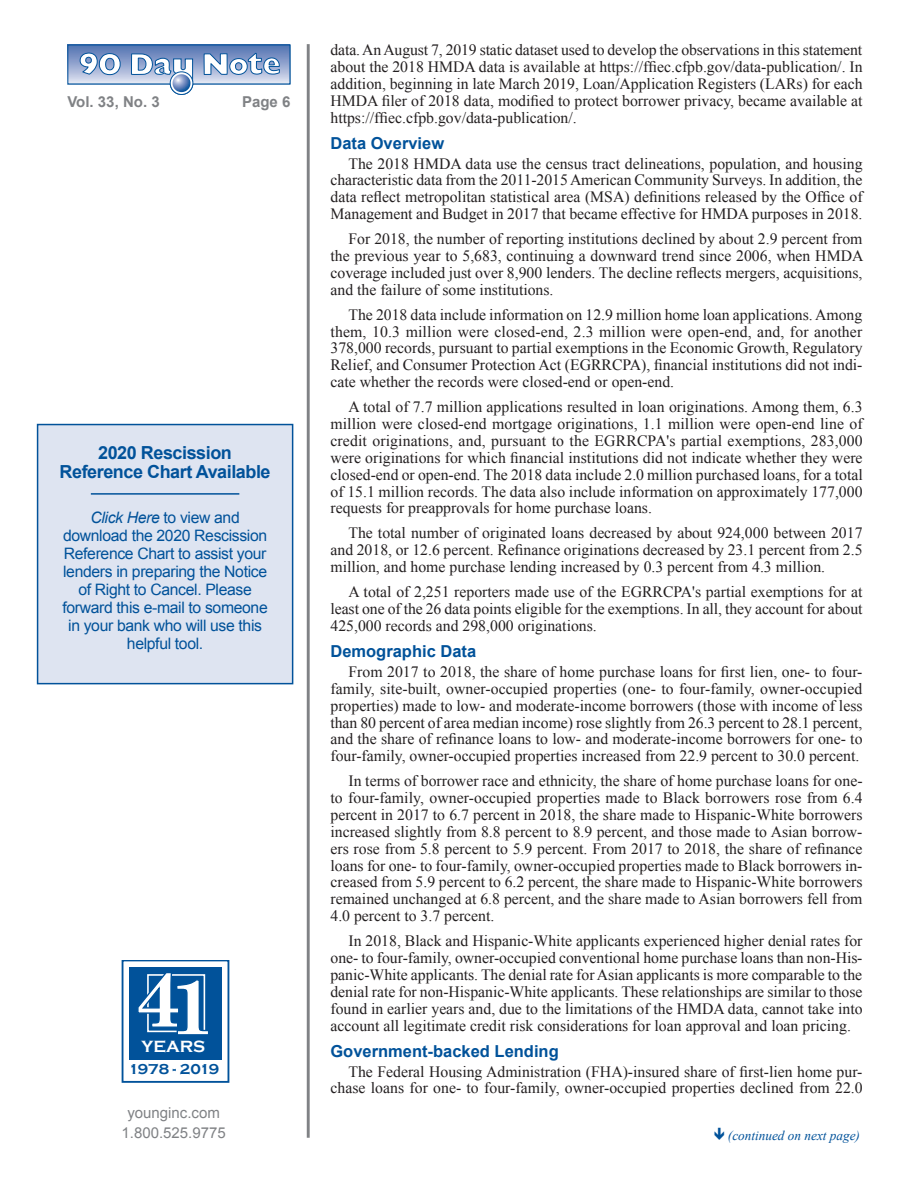
<style>
.page{position:relative;width:918px;height:1188px;background:#fff}
.page>*{position:absolute;margin:0;border:0;box-sizing:border-box;transform-origin:0 0}
.t1{font:700 77.85px "Century Schoolbook BT";color:#fff}
.t2{font:700 18px/19.5px "Arial";letter-spacing:-.025em;color:#01529a;text-align:center}
.t3{font:700 16.65px "Copperplate Gothic";color:#fff}
.articlesubhead{font:700 16.5px "Arial";color:#01529a}
.Body_Text{font:15.75px/16.8px "Times New Roman";color:#231f20;text-align:justify}
.t4{font:15.75px/18px "Arial";letter-spacing:-.02em;color:#01529a;text-align:center}
.coverbottomhd_1{font:15px "Arial";color:#808285}
.pagehdr2{font:700 15px "Arial";color:#808285}
.t5{font:700 14.7px "Copperplate Gothic";letter-spacing:-.045em;color:#01529a}
.continued_on{font:italic 13.5px "Times New Roman";color:#01529a}
.s1{font-style:italic}
</style>
<div class="page">
<div style="left:68px;top:45px;width:222px;height:39px;background:linear-gradient(to bottom,#4e6fb0,#e1e3f2)"></div>
<div style="left:67px;top:45px;width:223px;height:39px;border:1px solid #01529a"></div>
<div style="left:170px;top:72px;width:23px;height:23px;border:1px solid #01529a;border-radius:50%"></div>
<svg style="left:80px;top:53px;width:41px;height:22px"></svg>
<svg style="left:204px;top:53px;width:76px;height:22px"></svg>
<svg style="left:131px;top:45px;width:62px;height:47px"></svg>
<hr style="left:307px;top:44px;width:3px;height:1094px;background:#808285">
<div style="left:38px;top:425px;width:255px;height:259px;background:#dee4f1"></div>
<div style="left:37px;top:424px;width:256px;height:260px;border:2px solid #01529a"></div>
<hr style="left:91px;top:493px;width:148px;height:2px;background:#01529a">
<div style="left:122px;top:960px;width:107px;height:123px;border:2px solid #01529a"></div>
<div style="left:129px;top:967px;width:93px;height:93px;background:#01529a"></div>
<svg style="left:147px;top:974px;width:59px;height:59px"></svg>
<p class="pagehdr2" style="left:67px;top:92px;width:94px">Vol. 33, No. 3</p>
<p class="pagehdr2" style="left:242px;top:92px;width:50px">Page 6</p>
<p class="t2" style="left:60px;top:443px;width:212px">2020 Rescission<br>Reference Chart Available</p>
<p class="t4" style="left:63px;top:509px;width:207px"><span class="s1">Click Here</span> to view and download the 2020 Rescission<br>Reference Chart to assist your lenders in preparing the Notice of Right to Cancel. Please forward this e-mail to someone in your bank who will use this helpful tool.</p>
<p class="t1" style="left:135px;top:951px;width:47px">4</p>
<p class="t3" style="left:141px;top:1037px;width:65px">YEARS</p>
<p class="t1" style="left:169px;top:958px;width:47px">1</p>
<p class="t5" style="left:129px;top:1061px;width:92px">1978 - 2019</p>
<p class="coverbottomhd_1" style="left:127px;top:1102px;width:94px">younginc.com</p>
<p class="coverbottomhd_1" style="left:122px;top:1123px;width:106px">1.800.525.9775</p>
<p class="Body_Text" style="left:330px;top:41px;width:534px">data. An August 7, 2019 static dataset used to develop the observations in this statement about the 2018 HMDA data is available at https://ffiec.cfpb.gov/data-publication/. In addition, beginning in late March 2019, Loan/Application Registers (LARs) for each HMDA filer of 2018 data, modified to protect borrower privacy, became available at https://ffiec.cfpb.gov/data-publication/.</p>
<p class="articlesubhead" style="left:330px;top:132px;width:115px">Data Overview</p>
<p class="Body_Text" style="left:330px;top:155px;width:534px;text-indent:18px">The 2018 HMDA data use the census tract delineations, population, and housing characteristic data from the 2011-2015 American Community Surveys. In addition, the data reflect metropolitan statistical area (MSA) definitions released by the Office of Management and Budget in 2017 that became effective for HMDA purposes in 2018.</p>
<p class="Body_Text" style="left:330px;top:230px;width:534px;text-indent:18px">For 2018, the number of reporting institutions declined by about 2.9 percent from the previous year to 5,683, continuing a downward trend since 2006, when HMDA coverage included just over 8,900 lenders. The decline reflects mergers, acquisitions, and the failure of some institutions.</p>
<p class="Body_Text" style="left:330px;top:306px;width:534px;text-indent:18px">The 2018 data include information on 12.9 million home loan applications. Among them, 10.3 million were closed-end, 2.3 million were open-end, and, for another 378,000 records, pursuant to partial exemptions in the Economic Growth, Regulatory Relief, and Consumer Protection Act (EGRRCPA), financial institutions did not indi&shy;cate whether the records were closed-end or open-end.</p>
<p class="Body_Text" style="left:330px;top:398px;width:534px;text-indent:18px">A total of 7.7 million applications resulted in loan originations. Among them, 6.3 million were closed-end mortgage originations, 1.1 million were open-end line of credit originations, and, pursuant to the EGRRCPA's partial exemptions, 283,000 were originations for which financial institutions did not indicate whether they were closed-end or open-end. The 2018 data include 2.0 million purchased loans, for a total of 15.1 million records. The data also include information on approximately 177,000 requests for preapprovals for home purchase loans.</p>
<p class="Body_Text" style="left:330px;top:525px;width:534px;text-indent:18px">The total number of originated loans decreased by about 924,000 between 2017 and 2018, or 12.6 percent. Refinance originations decreased by 23.1 percent from 2.5 million, and home purchase lending increased by 0.3 percent from 4.3 million.</p>
<p class="Body_Text" style="left:330px;top:583px;width:534px;text-indent:18px">A total of 2,251 reporters made use of the EGRRCPA's partial exemptions for at least one of the 26 data points eligible for the exemptions. In all, they account for about 425,000 records and 298,000 originations.</p>
<p class="articlesubhead" style="left:330px;top:640px;width:147px">Demographic Data</p>
<p class="Body_Text" style="left:330px;top:663px;width:534px;text-indent:18px">From 2017 to 2018, the share of home purchase loans for first lien, one- to four&shy;family, site-built, owner-occupied properties (one- to four-family, owner-occupied properties) made to low- and moderate-income borrowers (those with income of less than 80 percent of area median income) rose slightly from 26.3 percent to 28.1 percent, and the share of refinance loans to low- and moderate-income borrowers for one- to four-family, owner-occupied properties increased from 22.9 percent to 30.0 percent.</p>
<p class="Body_Text" style="left:330px;top:772px;width:534px;text-indent:18px">In terms of borrower race and ethnicity, the share of home purchase loans for one&shy;to four-family, owner-occupied properties made to Black borrowers rose from 6.4 percent in 2017 to 6.7 percent in 2018, the share made to Hispanic-White borrowers increased slightly from 8.8 percent to 8.9 percent, and those made to Asian borrow&shy;ers rose from 5.8 percent to 5.9 percent. From 2017 to 2018, the share of refinance loans for one- to four-family, owner-occupied properties made to Black borrowers in&shy;creased from 5.9 percent to 6.2 percent, the share made to Hispanic-White borrowers remained unchanged at 6.8 percent, and the share made to Asian borrowers fell from 4.0 percent to 3.7 percent.</p>
<p class="Body_Text" style="left:330px;top:932px;width:534px;text-indent:18px">In 2018, Black and Hispanic-White applicants experienced higher denial rates for one- to four-family, owner-occupied conventional home purchase loans than non-His&shy;panic-White applicants. The denial rate for Asian applicants is more comparable to the denial rate for non-Hispanic-White applicants. These relationships are similar to those found in earlier years and, due to the limitations of the HMDA data, cannot take into account all legitimate credit risk considerations for loan approval and loan pricing.</p>
<p class="articlesubhead" style="left:330px;top:1040px;width:230px">Government-backed Lending</p>
<p class="Body_Text" style="left:330px;top:1063px;width:534px;text-align:right">The Federal Housing Administration (FHA)-insured share of first-lien home pur&shy;chase loans for one- to four-family, owner-occupied properties declined from 22.0</p>
<p class="continued_on" style="left:728px;top:1126px;width:134px">(continued on next page)</p>
</div>
